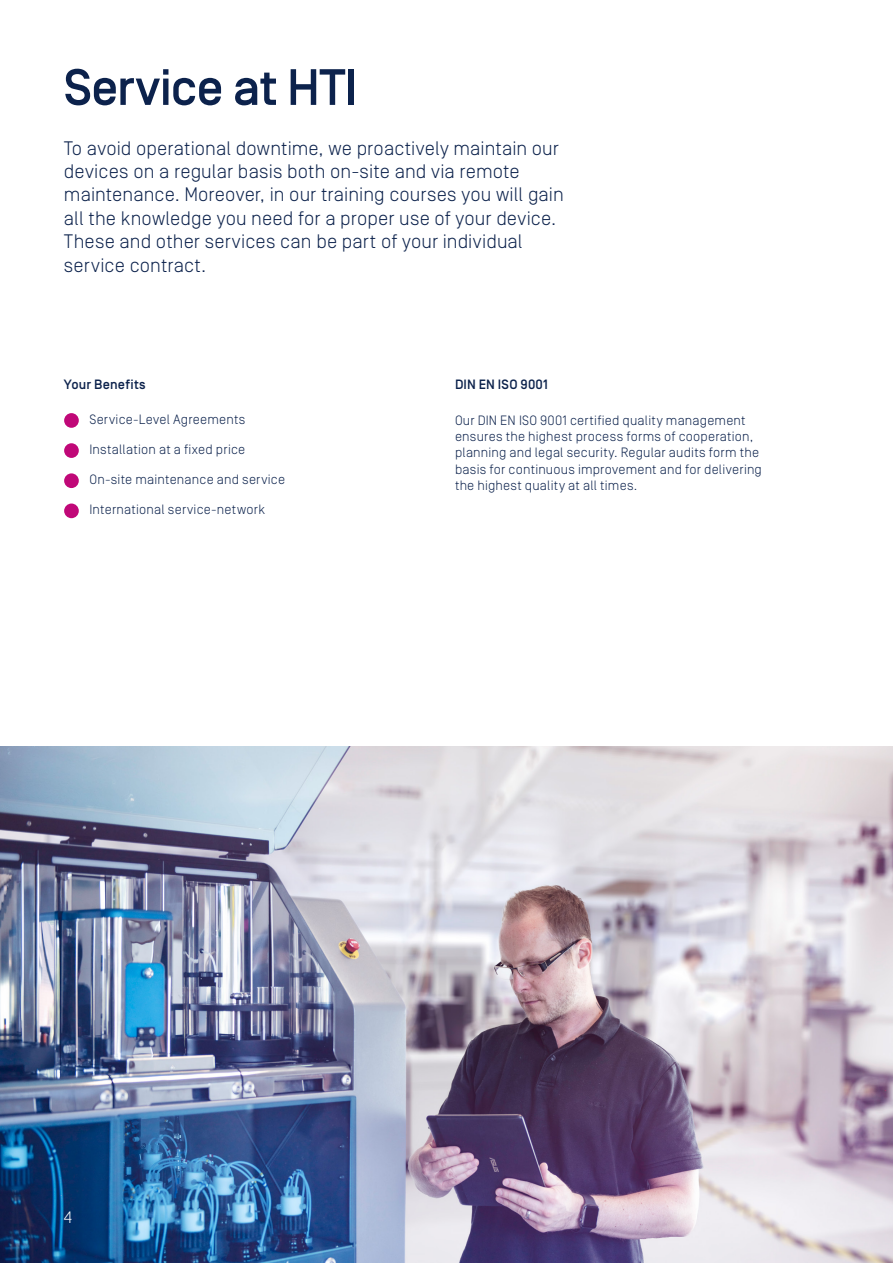
<style>
.page{position:relative;width:893px;height:1263px;background:#fff}
.page>*{position:absolute;margin:0;border:0;box-sizing:border-box;transform-origin:0 0}
.t1{font:500 51px "Simplon Norm";letter-spacing:-.02em;color:#0c224c}
.t2{font:300 19.5px/23.4px "Simplon Norm";letter-spacing:.005em;color:#0c224c}
.t3{font:300 16.5px "Simplon Norm";color:#fff}
.t4{font:300 13.5px/16.2px "Simplon Norm";letter-spacing:.015em;color:#0c224c}
.t5{font:500 13.5px "Simplon Norm";letter-spacing:.015em;color:#0c224c}
</style>
<div class="page">
<img style="left:0;top:746px;width:893px;height:517px">
<div style="left:64px;top:413px;width:15px;height:15px;background:#c00878;border-radius:50%"></div>
<div style="left:64px;top:443px;width:15px;height:15px;background:#c00878;border-radius:50%"></div>
<div style="left:64px;top:473px;width:15px;height:15px;background:#c00878;border-radius:50%"></div>
<div style="left:64px;top:503px;width:15px;height:15px;background:#c00878;border-radius:50%"></div>
<h1 class="t1" style="left:64px;top:60px;width:296px">Service at HTI</h1>
<p class="t2" style="left:64px;top:136px;width:501px">To avoid operational downtime, we proactively maintain our devices on a regular basis both on-site and via remote maintenance. Moreover, in our training courses you will gain all the knowledge you need for a proper use of your device.<br>These and other services can be part of your individual service contract.</p>
<p class="t5" style="left:64px;top:377px;width:83px">Your Benefits</p>
<p class="t5" style="left:455px;top:377px;width:95px">DIN EN ISO 9001</p>
<p class="t4" style="left:89px;top:412px;width:157px">Service-Level Agreements</p>
<p class="t4" style="left:89px;top:442px;width:157px">Installation at a fixed price</p>
<p class="t4" style="left:89px;top:472px;width:197px">On-site maintenance and service</p>
<p class="t4" style="left:89px;top:502px;width:177px">International service-network</p>
<p class="t4" style="left:455px;top:412px;width:308px">Our DIN EN ISO 9001 certified quality management ensures the highest process forms of cooperation, planning and legal security. Regular audits form the basis for continuous improvement and for delivering the highest quality at all times.</p>
<p class="t3" style="left:64px;top:1209px;width:10px">4</p>
</div>
